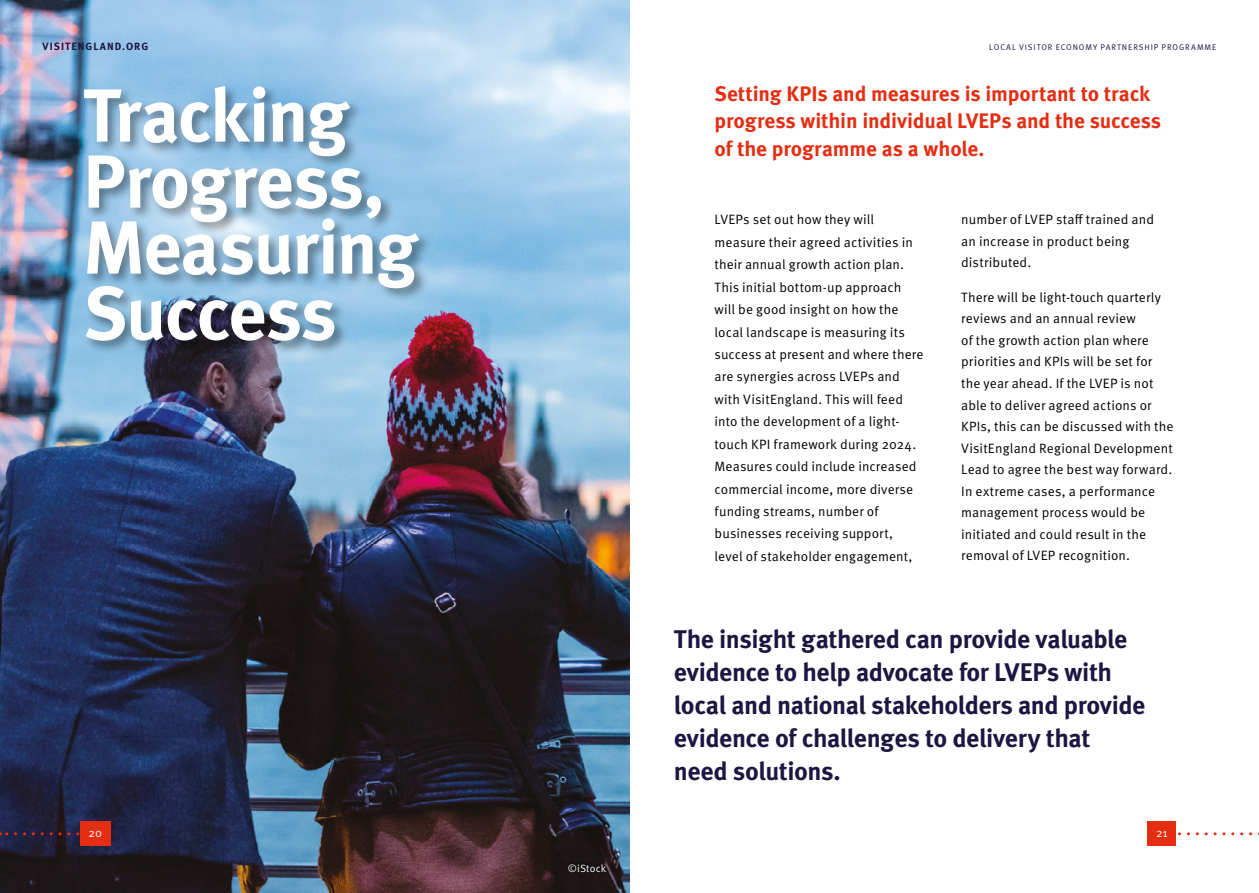
<style>
.page{position:relative;width:1259px;height:893px;background:#fff}
.page>*{position:absolute;margin:0;border:0;box-sizing:border-box;transform-origin:0 0}
.Headline_1{font:700 75px/66px "Meta Pro";letter-spacing:-.03em;color:#fff}
.Headline_2{font:700 25.5px/33px "Meta Pro";letter-spacing:-.02em;color:#1e1541}
.Intro_paragraph{font:700 21px/27.6px "Meta Pro";letter-spacing:-.01em;color:#e52d12}
.Body{font:13.5px/22.5px "Meta Pro Norm";letter-spacing:.005em;color:#000}
.t1{font:12px "Meta Pro Norm";color:#fff}
.t2{font:700 10.5px "Meta Pro";letter-spacing:.1em;color:#1e1541}
.Body_text_span{font:10.5px "Meta Pro Norm";letter-spacing:.015em;color:#fff}
.t3{font:8.25px "Meta Pro Norm";letter-spacing:.11em;color:#1e1541}
</style>
<div class="page">
<img style="left:0;top:0;width:629px;height:893px">
<div style="left:82px;top:84px;width:351px;height:271px;background:#000;opacity:.4"></div>
<svg style="left:564px;top:859px;width:46px;height:16px"></svg>
<svg style="left:0;top:832px;width:80px;height:3px"></svg>
<svg style="left:1178px;top:832px;width:81px;height:3px"></svg>
<div style="left:80px;top:821px;width:31px;height:25px;background:#e52d12"></div>
<div style="left:1147px;top:821px;width:29px;height:25px;background:#e52d12"></div>
<p class="t2" style="left:43px;top:39px;width:107px">VISITENGLAND.ORG</p>
<p class="t3" style="left:989px;top:41px;width:229px">LOCAL VISITOR ECONOMY PARTNERSHIP PROGRAMME</p>
<p class="Headline_1" style="left:83px;top:78px;width:336px">Tracking<br>Progress,<br>Measuring<br>Success</p>
<p class="Intro_paragraph" style="left:714px;top:78px;width:448px">Setting KPIs and measures is important to track progress within individual LVEPs and the success of the programme as a whole.</p>
<p class="Body" style="left:714px;top:208px;width:210px">LVEPs set out how they will measure their agreed activities in their annual growth action plan.<br>This initial bottom-up approach will be good insight on how the local landscape is measuring its success at present and where there are synergies across LVEPs and with VisitEngland. This will feed into the development of a light&shy;touch KPI framework during 2024.<br>Measures could include increased commercial income, more diverse funding streams, number of businesses receiving support, level of stakeholder engagement,</p>
<p class="Body" style="left:961px;top:208px;width:194px;line-height:21.6px">number of LVEP staff trained and an increase in product being distributed.</p>
<p class="Body" style="left:961px;top:285px;width:214px;line-height:21.6px">There will be light-touch quarterly reviews and an annual review<br>of the growth action plan where priorities and KPIs will be set for the year ahead. If the LVEP is not able to deliver agreed actions or<br>KPIs, this can be discussed with the<br>VisitEngland Regional Development<br>Lead to agree the best way forward.<br>In extreme cases, a performance management process would be initiated and could result in the removal of LVEP recognition.</p>
<p class="Headline_2" style="left:674px;top:621px;width:473px">The insight gathered can provide valuable evidence to help advocate for LVEPs with local and national stakeholders and provide evidence of challenges to delivery that need solutions.</p>
<p class="t1" style="left:89px;top:824px;width:15px">20</p>
<p class="t1" style="left:1156px;top:824px;width:13px">21</p>
<p class="Body_text_span" style="left:568px;top:860px;width:40px">©iStock</p>
</div>
